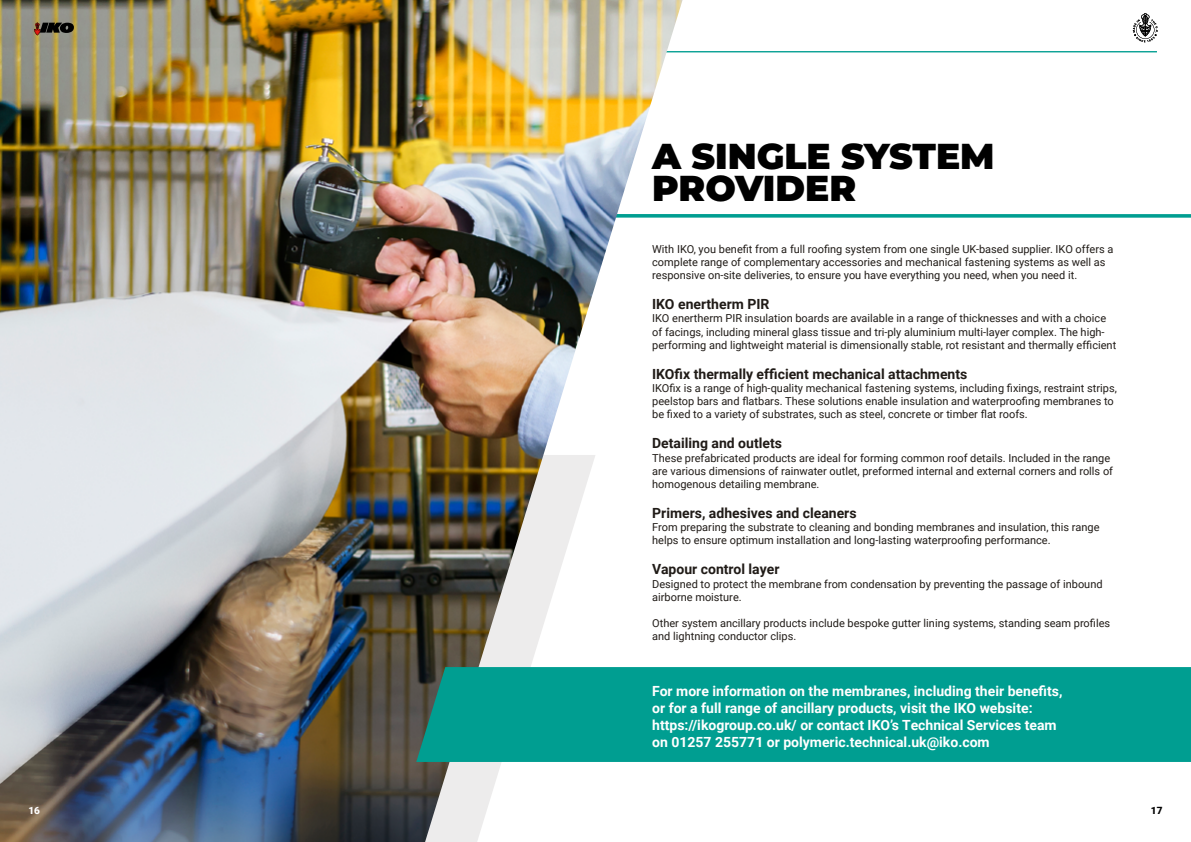
<style>
.page{position:relative;width:1191px;height:842px;background:#fff}
.page>*{position:absolute;margin:0;border:0;box-sizing:border-box;transform-origin:0 0}
.t1{font:900 36px/32px "Montserrat";color:#000}
.t2{font:700 14px/16.8px "Roboto";color:#fff}
.t3{font:700 14px "Roboto";color:#201b17}
.t4{font:11px/13.2px "Roboto";color:#201b17}
.t5{font:900 10px "Roboto";color:#fff}
.t6{font:900 10px "Roboto";color:#000}
</style>
<div class="page">
<hr style="left:34px;top:52px;width:1123px;height:1px;background:#009e91">
<svg style="left:1132px;top:13px;width:25px;height:29px"></svg>
<svg style="left:682px;top:214px;width:509px;height:4px;background:#1ba89c"></svg>
<img style="left:0;top:0;width:682px;height:842px">
<svg style="left:34px;top:22px;width:40px;height:13px"></svg>
<div style="left:416px;top:667px;width:775px;height:95px;background:#009e91"></div>
<h1 class="t1" style="left:652px;top:138px;width:344px">A SINGLE SYSTEM<br>PROVIDER</h1>
<p class="t4" style="left:652px;top:242px;width:463px">With IKO, you benefit from a full roofing system from one single UK-based supplier. IKO offers a complete range of complementary accessories and mechanical fastening systems as well as responsive on-site deliveries, to ensure you have everything you need, when you need it.</p>
<p class="t3" style="left:652px;top:294px;width:119px">IKO enertherm PIR</p>
<p class="t4" style="left:652px;top:311px;width:465px">IKO enertherm PIR insulation boards are available in a range of thicknesses and with a choice of facings, including mineral glass tissue and tri-ply aluminium multi-layer complex. The high&shy;performing and lightweight material is dimensionally stable, rot resistant and thermally efficient</p>
<p class="t3" style="left:652px;top:364px;width:317px">IKOfix thermally efficient mechanical attachments</p>
<p class="t4" style="left:652px;top:381px;width:466px">IKOfix is a range of high-quality mechanical fastening systems, including fixings, restraint strips, peelstop bars and flatbars. These solutions enable insulation and waterproofing membranes to be fixed to a variety of substrates, such as steel, concrete or timber flat roofs.</p>
<p class="t3" style="left:652px;top:434px;width:131px">Detailing and outlets</p>
<p class="t4" style="left:652px;top:451px;width:462px">These prefabricated products are ideal for forming common roof details. Included in the range are various dimensions of rainwater outlet, preformed internal and external corners and rolls of homogenous detailing membrane.</p>
<p class="t3" style="left:652px;top:503px;width:206px">Primers, adhesives and cleaners</p>
<p class="t4" style="left:652px;top:520px;width:449px">From preparing the substrate to cleaning and bonding membranes and insulation, this range helps to ensure optimum installation and long-lasting waterproofing performance.</p>
<p class="t3" style="left:652px;top:560px;width:129px">Vapour control layer</p>
<p class="t4" style="left:652px;top:577px;width:452px">Designed to protect the membrane from condensation by preventing the passage of inbound airborne moisture.</p>
<p class="t4" style="left:652px;top:616px;width:459px">Other system ancillary products include bespoke gutter lining systems, standing seam profiles and lightning conductor clips.</p>
<p class="t2" style="left:652px;top:682px;width:412px">For more information on the membranes, including their benefits, or for a full range of ancillary products, visit the IKO website: https://ikogroup.co.uk/ or contact IKO’s Technical Services team on 01257 255771 or polymeric.technical.uk@iko.com</p>
<p class="t5" style="left:28px;top:803px;width:13px">16</p>
<p class="t6" style="left:1150px;top:803px;width:13px">17</p>
</div>
